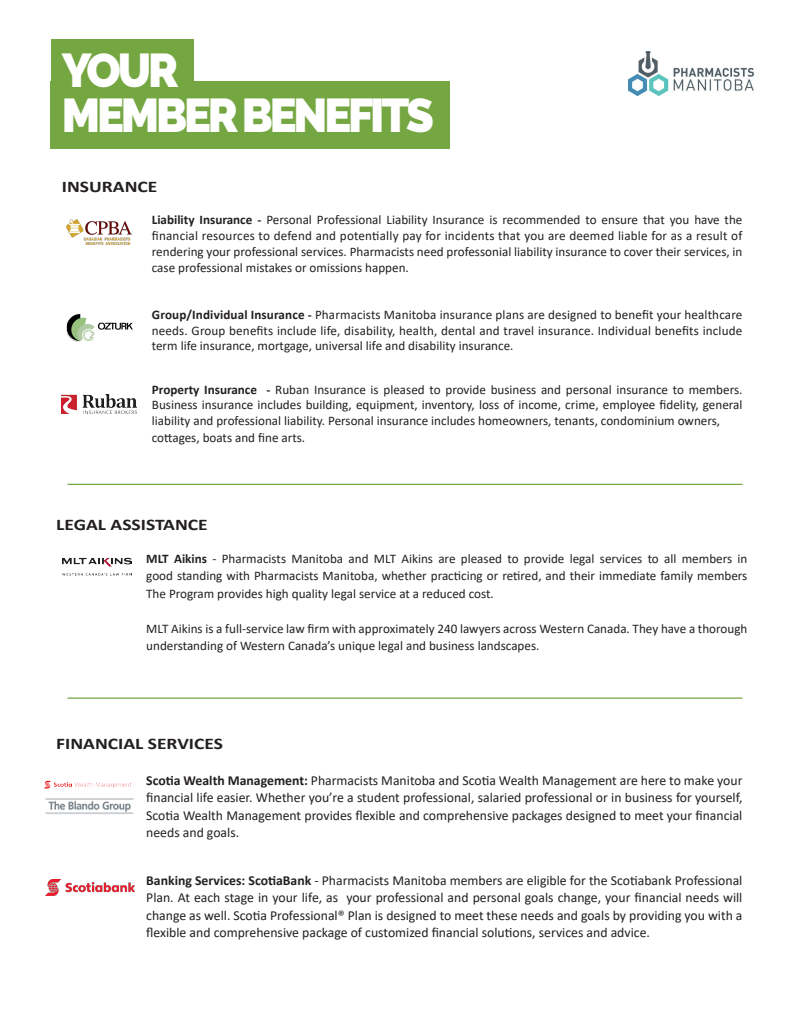
<style>
.page{position:relative;width:810px;height:1035px;background:#fff}
.page>*{position:absolute;margin:0;border:0;box-sizing:border-box;transform-origin:0 0}
.t1{font:900 47.25px "Raleway";letter-spacing:-.07em;color:#fff;scale:.95 1}
.t2{font:700 16.25px "Calibri";color:#231f20;scale:1.2 1}
.t3{font:13.75px/17.5px "Calibri";color:#231f20;text-align:justify}
.t4{font:13.12px/15.8px "Calibri";color:#231f20}
.s1{font-weight:700}
</style>
<div class="page">
<div style="left:51px;top:39px;width:143px;height:72px;background:#74a641"></div>
<div style="left:51px;top:81px;width:399px;height:67px;background:#74a641"></div>
<img style="left:66px;top:219px;width:65px;height:26px">
<img style="left:62px;top:394px;width:74px;height:20px">
<img style="left:62px;top:557px;width:70px;height:19px">
<img style="left:66px;top:314px;width:67px;height:28px">
<img style="left:46px;top:879px;width:89px;height:16px">
<img style="left:44px;top:780px;width:87px;height:9px">
<img style="left:45px;top:799px;width:89px;height:15px">
<hr style="left:68px;top:484px;width:674px;height:1px;background:#74a641">
<hr style="left:68px;top:698px;width:674px;height:1px;background:#74a641">
<img style="left:629px;top:52px;width:125px;height:44px">
<p class="t1" style="left:62px;top:43px;width:124px">YOUR</p>
<p class="t1" style="left:62px;top:88px;width:393px">MEMBER BENEFITS</p>
<p class="t2" style="left:62px;top:175px;width:81px">INSURANCE</p>
<p class="t4" style="left:152px;top:212px;width:592px"><span class="s1">Liability Insurance -</span> Personal Professional Liability Insurance is recommended to ensure that you have the</p>
<p class="t4" style="left:152px;top:228px;width:592px">financial resources to defend and potentially pay for incidents that you are deemed liable for as a result of</p>
<p class="t4" style="left:152px;top:243px;width:592px">rendering your professional services. Pharmacists need professonial liability insurance to cover their services, in case professional mistakes or omissions happen.</p>
<p class="t4" style="left:152px;top:306px;width:592px"><span class="s1">Group/Individual Insurance -</span> Pharmacists Manitoba insurance plans are designed to benefit your healthcare</p>
<p class="t4" style="left:152px;top:322px;width:592px">needs. Group benefits include life, disability, health, dental and travel insurance. Individual benefits include</p>
<p class="t4" style="left:152px;top:338px;width:363px">term life insurance, mortgage, universal life and disability insurance.</p>
<p class="t4" style="left:152px;top:381px;width:592px"><span class="s1">Property Insurance -</span> Ruban Insurance is pleased to provide business and personal insurance to members.</p>
<p class="t4" style="left:152px;top:397px;width:592px">Business insurance includes building, equipment, inventory, loss of income, crime, employee fidelity, general</p>
<p class="t4" style="left:152px;top:413px;width:570px">liability and professional liability. Personal insurance includes homeowners, tenants, condominium owners,</p>
<p class="t4" style="left:152px;top:429px;width:155px">cottages, boats and fine arts.</p>
<p class="t2" style="left:56px;top:513px;width:128px">LEGAL ASSISTANCE</p>
<p class="t4" style="left:146px;top:550px;width:603px"><span class="s1">MLT Aikins</span> - Pharmacists Manitoba and MLT Aikins are pleased to provide legal services to all members in</p>
<p class="t4" style="left:146px;top:568px;width:603px">good standing with Pharmacists Manitoba, whether practicing or retired, and their immediate family members</p>
<p class="t4" style="left:146px;top:585px;width:349px">The Program provides high quality legal service at a reduced cost.</p>
<p class="t4" style="left:146px;top:620px;width:603px;line-height:17.5px">MLT Aikins is a full-service law firm with approximately 240 lawyers across Western Canada. They have a thorough understanding of Western Canada’s unique legal and business landscapes.</p>
<p class="t2" style="left:56px;top:732px;width:140px">FINANCIAL SERVICES</p>
<p class="t3" style="left:146px;top:771px;width:598px"><span class="s1">Scotia Wealth Management:</span> Pharmacists Manitoba and Scotia Wealth Management are here to make your financial life easier. Whether you’re a student professional, salaried professional or in business for yourself, Scotia Wealth Management provides flexible and comprehensive packages designed to meet your financial needs and goals.</p>
<p class="t3" style="left:146px;top:871px;width:598px"><span class="s1">Banking Services: ScotiaBank</span> - Pharmacists Manitoba members are eligible for the Scotiabank Professional Plan. At each stage in your life, as your professional and personal goals change, your financial needs will change as well. Scotia Professional® Plan is designed to meet these needs and goals by providing you with a flexible and comprehensive package of customized financial solutions, services and advice.</p>
</div>
